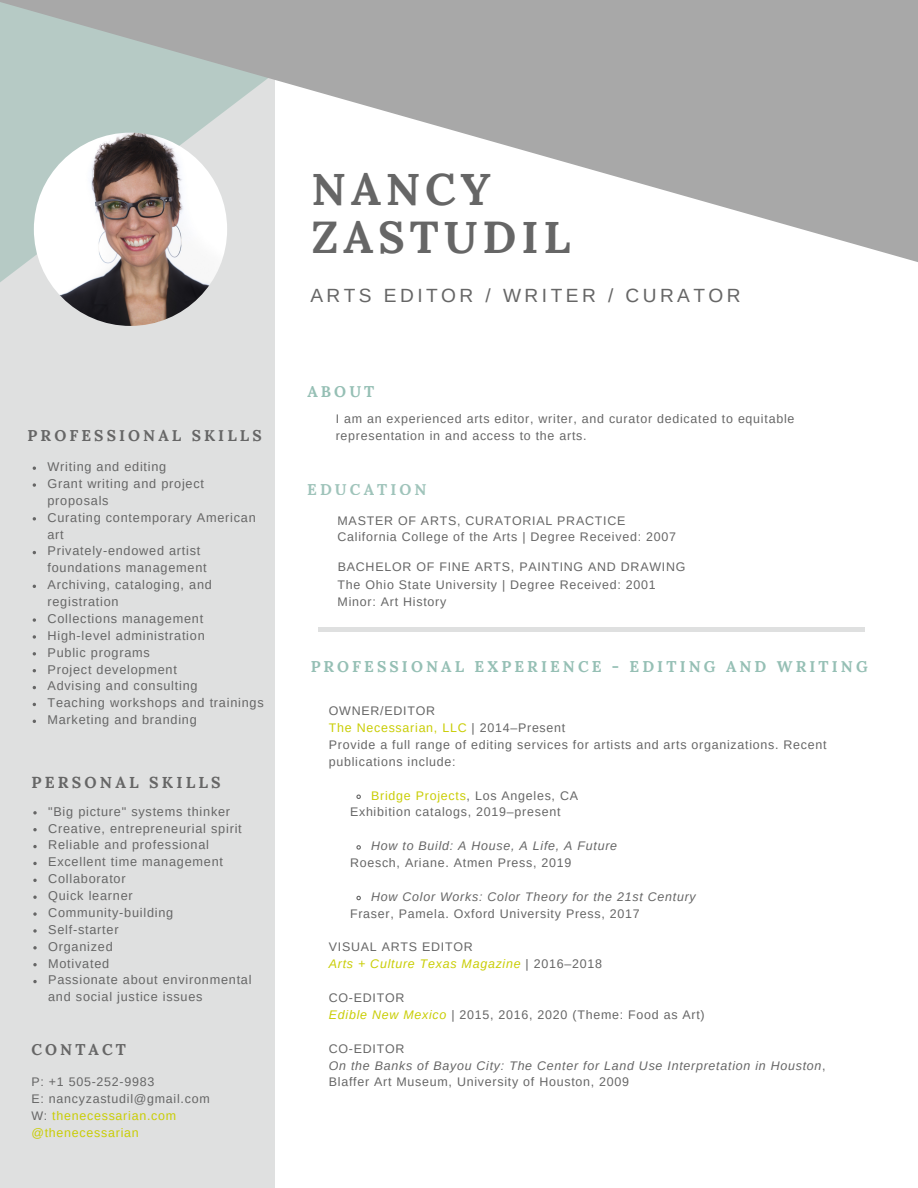
<style>
.page{position:relative;width:918px;height:1188px;background:#fff}
.page>*{position:absolute;margin:0;border:0;box-sizing:border-box;transform-origin:0 0}
.t1{font:700 44.7px/48.3px "Lora";letter-spacing:.11em;color:#666}
.t2{font:19.2px "Arimo";letter-spacing:.18em;color:#666}
.t3{font:700 15.9px "Lora";letter-spacing:.2em;color:#666}
.t4{font:700 15.6px "Lora";letter-spacing:.2em;color:#609f8f}
.t5{font:700 15.6px "Lora";letter-spacing:.2em;color:#666}
.t6{font:700 15.6px "Lora";letter-spacing:.2em;color:#6fa698}
.t7{font:12.75px/16.8px "Arimo";letter-spacing:.06em;color:#666}
.t8{font:12.45px/16.8px "Arimo";letter-spacing:.06em;color:#666}
.t9{font:italic 12.45px/16.8px "Arimo";letter-spacing:.06em;color:#666}
.t10{font:12.45px "Arimo";letter-spacing:.06em;color:#c9cd05}
.s1{color:#c9cd05}
.s2{font-style:italic;color:#c9cd05}
.s3{font-style:normal}
.s4{color:#666}
</style>
<div class="page">
<div style="left:0;top:0;width:275px;height:1188px;background:#dfe0e0"></div>
<img style="left:34px;top:133px;width:193px;height:193px;border-radius:50%">
<svg style="left:0;top:0;width:918px;height:297px"></svg>
<hr style="left:318px;top:628px;width:547px;height:4px;background:#dfe0e0">
<svg style="left:33px;top:811px;width:4px;height:4px"></svg>
<svg style="left:33px;top:828px;width:4px;height:3px"></svg>
<svg style="left:33px;top:845px;width:4px;height:3px"></svg>
<svg style="left:33px;top:862px;width:4px;height:3px"></svg>
<svg style="left:33px;top:879px;width:4px;height:3px"></svg>
<svg style="left:33px;top:896px;width:4px;height:3px"></svg>
<svg style="left:33px;top:912px;width:4px;height:4px"></svg>
<svg style="left:33px;top:929px;width:4px;height:4px"></svg>
<svg style="left:33px;top:946px;width:4px;height:4px"></svg>
<svg style="left:33px;top:963px;width:4px;height:3px"></svg>
<svg style="left:33px;top:980px;width:4px;height:3px"></svg>
<svg style="left:33px;top:483px;width:3px;height:4px"></svg>
<svg style="left:33px;top:517px;width:3px;height:4px"></svg>
<svg style="left:33px;top:618px;width:3px;height:4px"></svg>
<svg style="left:33px;top:635px;width:3px;height:4px"></svg>
<svg style="left:33px;top:652px;width:3px;height:4px"></svg>
<svg style="left:356px;top:794px;width:5px;height:5px"></svg>
<svg style="left:356px;top:845px;width:5px;height:5px"></svg>
<svg style="left:356px;top:895px;width:5px;height:6px"></svg>
<p class="t5" style="left:28px;top:426px;width:236px">PROFESSIONAL SKILLS</p>
<p class="t7" style="left:48px;top:458px;width:218px">Writing and editing<br>Grant writing and project proposals<br>Curating contemporary American art<br>Privately-endowed artist foundations management<br>Archiving, cataloging, and registration<br>Collections management<br>High-level administration<br>Public programs<br>Project development<br>Advising and consulting<br>Teaching workshops and trainings<br>Marketing and branding</p>
<p class="t3" style="left:31px;top:772px;width:191px">PERSONAL SKILLS</p>
<p class="t7" style="left:48px;top:803px;width:205px">"Big picture" systems thinker<br>Creative, entrepreneurial spirit<br>Reliable and professional<br>Excellent time management<br>Collaborator<br>Quick learner<br>Community-building<br>Self-starter<br>Organized<br>Motivated<br>Passionate about environmental and social justice issues</p>
<p class="t5" style="left:31px;top:1039px;width:96px">CONTACT</p>
<p class="t8" style="left:31px;top:1074px;width:180px">P: +1 505-252-9983<br>E: nancyzastudil@gmail.com<br>W: <span class="s1">thenecessarian.com @thenecessarian</span></p>
<h1 class="t1" style="left:312px;top:165px;width:260px">NANCY<br>ZASTUDIL</h1>
<h2 class="t2" style="left:310px;top:284px;width:432px">ARTS EDITOR / WRITER / CURATOR</h2>
<p class="t4" style="left:307px;top:382px;width:69px">ABOUT</p>
<p class="t8" style="left:336px;top:411px;width:460px">I am an experienced arts editor, writer, and curator dedicated to equitable representation in and access to the arts.</p>
<p class="t6" style="left:307px;top:479px;width:121px">EDUCATION</p>
<p class="t8" style="left:338px;top:512px;width:340px;line-height:16.4px">MASTER OF ARTS, CURATORIAL PRACTICE<br>California College of the Arts | Degree Received: 2007</p>
<p class="t8" style="left:338px;top:557px;width:349px;line-height:18.5px">BACHELOR OF FINE ARTS, PAINTING AND DRAWING<br>The Ohio State University | Degree Received: 2001</p>
<p class="t8" style="left:338px;top:593px;width:110px">Minor: Art History</p>
<p class="t4" style="left:310px;top:657px;width:559px">PROFESSIONAL EXPERIENCE - EDITING AND WRITING</p>
<p class="t8" style="left:329px;top:702px;width:499px">OWNER/EDITOR<br><span class="s1">The Necessarian, LLC</span> | 2014–Present<br>Provide a full range of editing services for artists and arts organizations. Recent publications include:</p>
<p class="t8" style="left:350px;top:804px;width:212px">Exhibition catalogs, 2019–present</p>
<p class="t8" style="left:350px;top:854px;width:223px">Roesch, Ariane. Atmen Press, 2019</p>
<p class="t8" style="left:350px;top:905px;width:291px">Fraser, Pamela. Oxford University Press, 2017</p>
<p class="t8" style="left:329px;top:939px;width:275px">VISUAL ARTS EDITOR<br><span class="s2">Arts + Culture Texas Magazine</span> | 2016–2018</p>
<p class="t8" style="left:329px;top:989px;width:377px">CO-EDITOR<br><span class="s2">Edible New Mexico</span> | 2015, 2016, 2020 (Theme: Food as Art)</p>
<p class="t9" style="left:329px;top:1040px;width:498px"><span class="s3">CO-EDITOR<br></span>On the Banks of Bayou City: The Center for Land Use Interpretation in Houston<span class="s3">,<br>Blaffer Art Museum, University of Houston, 2009</span></p>
<p class="t10" style="left:371px;top:788px;width:208px">Bridge Projects<span class="s4">, Los Angeles, CA</span></p>
<p class="t9" style="left:371px;top:837px;width:247px">How to Build: A House, A Life, A Future</p>
<p class="t9" style="left:371px;top:888px;width:326px">How Color Works: Color Theory for the 21st Century</p>
</div>
